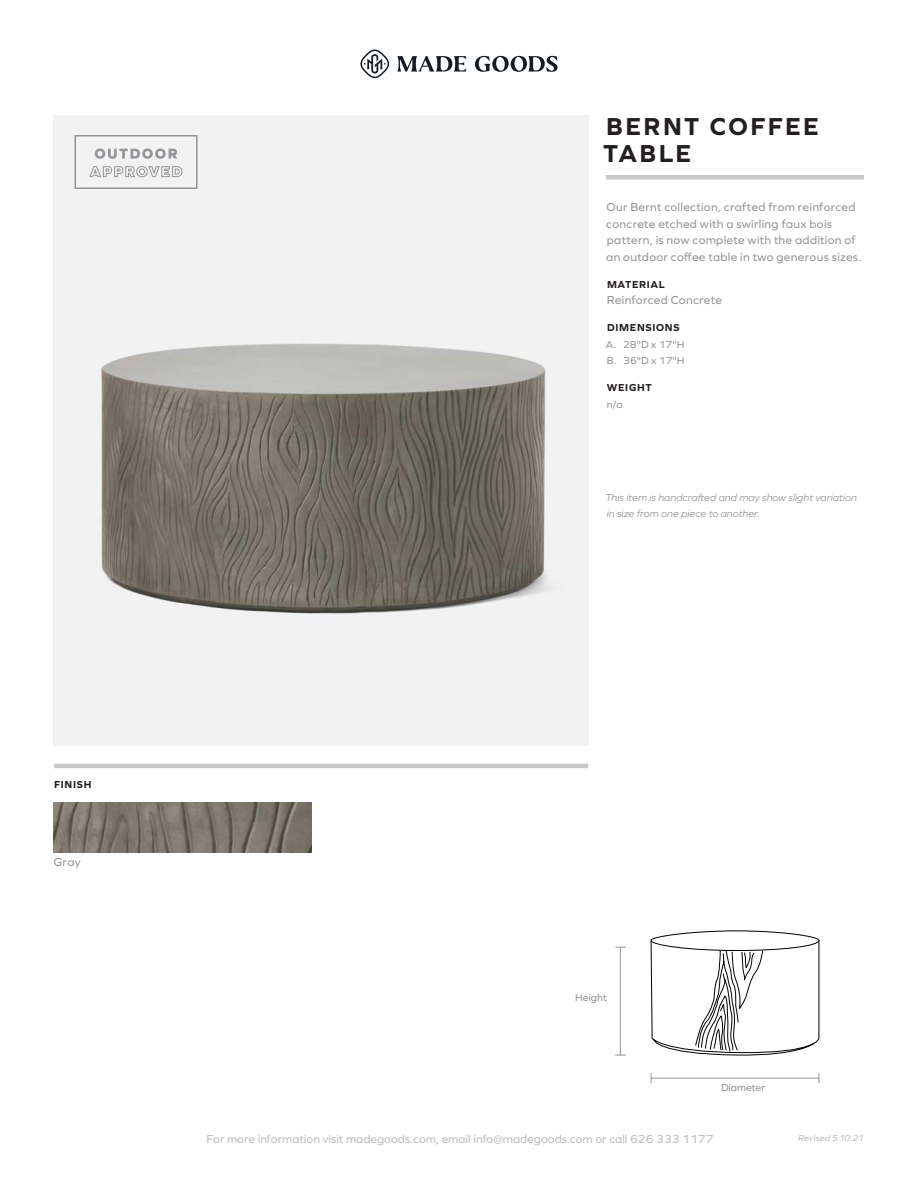
<style>
.page{position:relative;width:918px;height:1188px;background:#fff}
.page>*{position:absolute;margin:0;border:0;box-sizing:border-box;transform-origin:0 0}
.t1{font:700 25.5px/27px "Graphie";letter-spacing:.095em;color:#231f20}
.t2{font:12px/16.5px "Graphie";letter-spacing:.025em;color:#939598}
.t3{font:12px "Graphie";color:#bcbdc0}
.t4{font:italic 10.5px/16.5px "Graphie";color:#939598}
.t5{font:10.5px/16.5px "Graphie";color:#939598}
.t6{font:700 10.5px "Graphie";letter-spacing:.07em;color:#231f20}
.t7{font:italic 9px "Graphie";letter-spacing:.01em;color:#bcbdc0}
</style>
<div class="page">
<div style="left:606px;top:175px;width:258px;height:5px;background:#c7c8ca"></div>
<svg style="left:397px;top:56px;width:161px;height:16px"></svg>
<svg style="left:360px;top:50px;width:29px;height:28px"></svg>
<hr style="left:54px;top:764px;width:534px;height:4px;background:#c7c8ca">
<img style="left:54px;top:116px;width:534px;height:629px">
<img style="left:54px;top:802px;width:258px;height:51px">
<svg style="left:95px;top:149px;width:82px;height:10px"></svg>
<svg style="left:89px;top:165px;width:94px;height:13px"></svg>
<div style="left:75px;top:135px;width:123px;height:54px;border:2px solid #939598"></div>
<div style="left:651px;top:931px;width:168px;height:20px;border:1px solid #000;border-radius:50%"></div>
<svg style="left:650px;top:940px;width:170px;height:144px"></svg>
<hr style="left:620px;top:947px;width:1px;height:108px;background:#939598">
<p class="t6" style="left:54px;top:779px;width:39px">FINISH</p>
<p class="t2" style="left:54px;top:854px;width:28px">Gray</p>
<h1 class="t1" style="left:603px;top:112px;width:217px">BERNT COFFEE<br>TABLE</h1>
<p class="t2" style="left:606px;top:199px;width:257px">Our Bernt collection, crafted from reinforced concrete etched with a swirling faux bois pattern, is now complete with the addition of an outdoor coffee table in two generous sizes.</p>
<p class="t6" style="left:607px;top:278px;width:59px">MATERIAL</p>
<p class="t2" style="left:607px;top:292px;width:117px">Reinforced Concrete</p>
<p class="t6" style="left:607px;top:321px;width:74px">DIMENSIONS</p>
<p class="t5" style="left:606px;top:336px;width:80px">A. 28"D x 17"H<br>B. 36"D x 17"H</p>
<p class="t6" style="left:607px;top:381px;width:46px">WEIGHT</p>
<p class="t5" style="left:607px;top:396px;width:17px">n/a</p>
<p class="t4" style="left:606px;top:489px;width:253px">This item is handcrafted and may show slight variation in size from one piece to another.</p>
<p class="t5" style="left:575px;top:989px;width:33px">Height</p>
<p class="t5" style="left:721px;top:1079px;width:46px">Diameter</p>
<p class="t3" style="left:207px;top:1132px;width:508px">For more information visit madegoods.com, email info@madegoods.com or call 626 333 1177</p>
<p class="t7" style="left:798px;top:1132px;width:67px">Revised 5.10.21</p>
</div>
